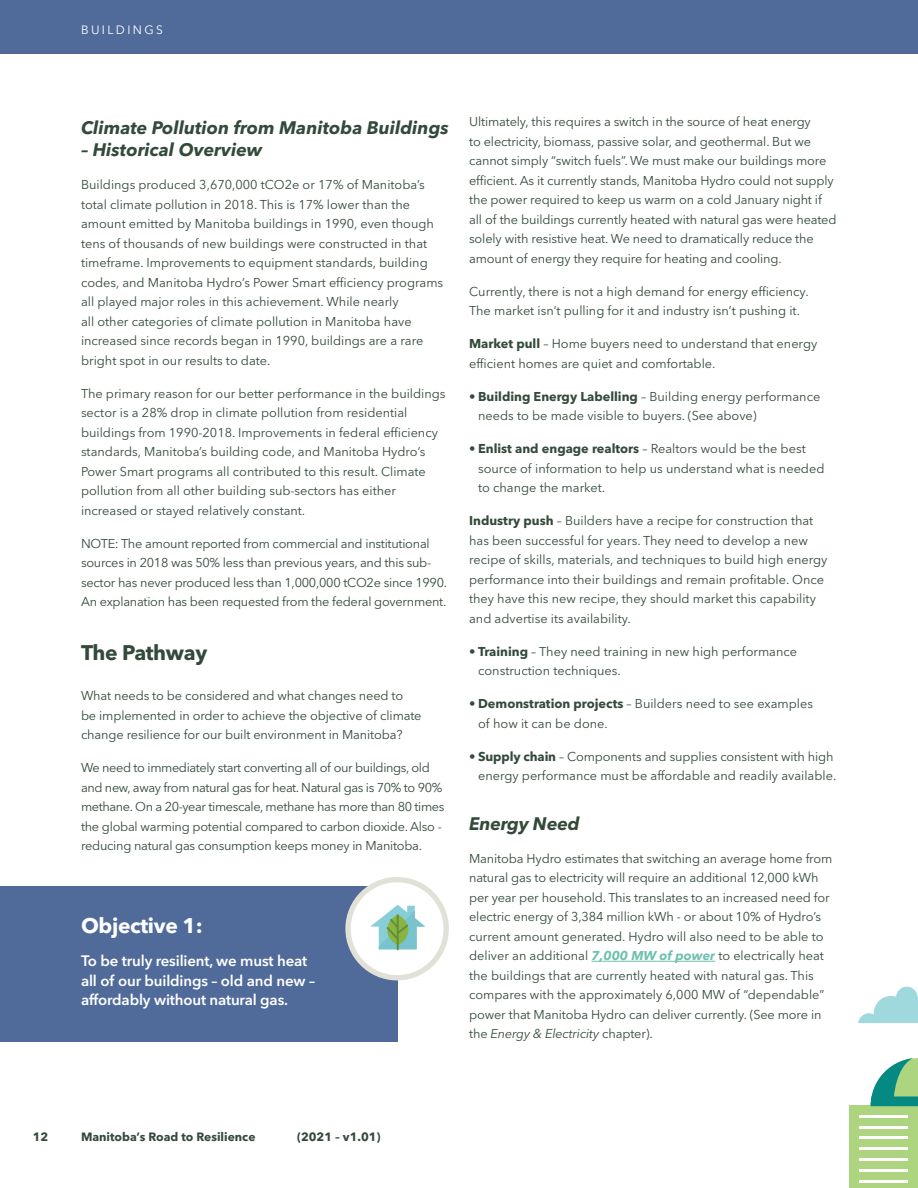
<style>
.page{position:relative;width:918px;height:1188px;background:#fff}
.page>*{position:absolute;margin:0;border:0;box-sizing:border-box;transform-origin:0 0}
.Subhead_1{font:700 21px "Avenir Next LT Pro";letter-spacing:-.015em;color:#fff}
.Subhead_1-2{font:700 21px "Avenir Next LT Pro";letter-spacing:-.015em;color:#334a3a}
.Subhead_2{font:italic 700 18px "Avenir Next LTW02";color:#334a3a}
.Call-out{font:600 15px/19.5px "Avenir Next LT Pro";letter-spacing:-.01em;color:#fff}
.t1{font:12.75px/19.5px "Avenir Next LT Pro";color:#334a3a}
.t2{font:12.75px/19.5px "Avenir Next LT Pro";letter-spacing:-.03em;color:#334a3a}
.t3{font:12.75px/19.5px "Avenir Next LT Pro";letter-spacing:-.02em;color:#334a3a}
.t4{font:700 12px "Avenir Next LT Pro";color:#334a3a}
.Heading{font:12px "Avenir Next LT Pro";letter-spacing:.2em;color:#fff}
.s1{font-weight:700}
.s2{font-family:"Avenir Next LTW02";font-weight:700;font-style:italic;color:#6fc0b0}
.s3{font-style:italic}
</style>
<div class="page">
<div style="left:0;top:886px;width:397px;height:155px;background:#506b9a"></div>
<div style="left:348px;top:880px;width:98px;height:98px;background:#fff;border-radius:49px"></div>
<svg style="left:370px;top:905px;width:55px;height:45px"></svg>
<div style="left:345px;top:877px;width:104px;height:103px;border:5px solid #e1e1d8;border-radius:50%"></div>
<div style="left:0;top:0;width:918px;height:54px;background:#506b9a"></div>
<div style="left:849px;top:1106px;width:69px;height:82px;background:#add47e"></div>
<hr style="left:859px;top:1115px;width:49px;height:2px;background:#fff">
<hr style="left:859px;top:1126px;width:49px;height:2px;background:#fff">
<hr style="left:859px;top:1137px;width:49px;height:2px;background:#fff">
<hr style="left:859px;top:1148px;width:49px;height:2px;background:#fff">
<hr style="left:859px;top:1159px;width:49px;height:2px;background:#fff">
<hr style="left:859px;top:1169px;width:49px;height:3px;background:#fff">
<hr style="left:859px;top:1180px;width:49px;height:3px;background:#fff">
<svg style="left:871px;top:1058px;width:47px;height:48px"></svg>
<svg style="left:858px;top:987px;width:60px;height:36px"></svg>
<hr style="left:592px;top:961px;width:123px;height:1px;background:#6fc0b0">
<p class="Heading" style="left:81px;top:23px;width:84px">BUILDINGS</p>
<p class="Subhead_2" style="left:81px;top:117px;width:369px">Climate Pollution from Manitoba Buildings</p>
<p class="Subhead_2" style="left:81px;top:139px;width:183px">– Historical Overview</p>
<p class="t1" style="left:81px;top:175px;width:364px">Buildings produced 3,670,000 tCO2e or 17% of Manitoba’s total climate pollution in 2018. This is 17% lower than the amount emitted by Manitoba buildings in 1990, even though tens of thousands of new buildings were constructed in that timeframe. Improvements to equipment standards, building codes, and Manitoba Hydro’s Power Smart efficiency programs all played major roles in this achievement. While nearly<br>all other categories of climate pollution in Manitoba have increased since records began in 1990, buildings are a rare bright spot in our results to date.</p>
<p class="t1" style="left:81px;top:384px;width:366px">The primary reason for our better performance in the buildings sector is a 28% drop in climate pollution from residential buildings from 1990-2018. Improvements in federal efficiency standards, Manitoba’s building code, and Manitoba Hydro’s Power Smart programs all contributed to this result. Climate pollution from all other building sub-sectors has either increased or stayed relatively constant.</p>
<p class="t3" style="left:81px;top:534px;width:368px">NOTE: The amount reported from commercial and institutional sources in 2018 was 50% less than previous years, and this sub&shy;sector has never produced less than 1,000,000 tCO2e since 1990.<br>An explanation has been requested from the federal government.</p>
<p class="Subhead_1-2" style="left:81px;top:640px;width:128px">The Pathway</p>
<p class="t1" style="left:81px;top:686px;width:342px">What needs to be considered and what changes need to be implemented in order to achieve the objective of climate change resilience for our built environment in Manitoba?</p>
<p class="t2" style="left:81px;top:758px;width:365px">We need to immediately start converting all of our buildings, old and new, away from natural gas for heat. Natural gas is 70% to 90% methane. On a 20-year timescale, methane has more than 80 times the global warming potential compared to carbon dioxide. Also - reducing natural gas consumption keeps money in Manitoba.</p>
<p class="Subhead_1" style="left:81px;top:913px;width:123px">Objective 1:</p>
<p class="Call-out" style="left:81px;top:951px;width:236px">To be truly resilient, we must heat all of our buildings – old and new – affordably without natural gas.</p>
<p class="t1" style="left:469px;top:112px;width:369px">Ultimately, this requires a switch in the source of heat energy<br>to electricity, biomass, passive solar, and geothermal. But we cannot simply “switch fuels”. We must make our buildings more efficient. As it currently stands, Manitoba Hydro could not supply the power required to keep us warm on a cold January night if all of the buildings currently heated with natural gas were heated solely with resistive heat. We need to dramatically reduce the amount of energy they require for heating and cooling.</p>
<p class="t1" style="left:469px;top:282px;width:341px">Currently, there is not a high demand for energy efficiency.<br>The market isn’t pulling for it and industry isn’t pushing it.</p>
<p class="t1" style="left:469px;top:334px;width:350px"><span class="s1">Market pull</span> – Home buyers need to understand that energy efficient homes are quiet and comfortable.</p>
<p class="t1" style="left:478px;top:387px;width:344px;text-indent:-9px">• <span class="s1">Building Energy Labelling</span> – Building energy performance needs to be made visible to buyers. (See above)</p>
<p class="t1" style="left:478px;top:439px;width:348px;text-indent:-9px">• <span class="s1">Enlist and engage realtors</span> – Realtors would be the best source of information to help us understand what is needed to change the market.</p>
<p class="t1" style="left:469px;top:511px;width:360px"><span class="s1">Industry push</span> – Builders have a recipe for construction that has been successful for years. They need to develop a new recipe of skills, materials, and techniques to build high energy performance into their buildings and remain profitable. Once they have this new recipe, they should market this capability and advertise its availability.</p>
<p class="t1" style="left:478px;top:642px;width:321px;text-indent:-9px">• <span class="s1">Training</span> – They need training in new high performance construction techniques.</p>
<p class="t1" style="left:478px;top:694px;width:337px;text-indent:-9px">• <span class="s1">Demonstration projects</span> – Builders need to see examples of how it can be done.</p>
<p class="t1" style="left:469px;top:747px;width:369px;text-align:right">• <span class="s1">Supply chain</span> – Components and supplies consistent with high energy performance must be affordable and readily available.</p>
<p class="Subhead_2" style="left:469px;top:812px;width:112px">Energy Need</p>
<p class="t1" style="left:469px;top:849px;width:365px">Manitoba Hydro estimates that switching an average home from natural gas to electricity will require an additional 12,000 kWh per year per household. This translates to an increased need for electric energy of 3,384 million kWh - or about 10% of Hydro’s current amount generated. Hydro will also need to be able to deliver an additional <span class="s2">7,000 MW of power</span> to electrically heat the buildings that are currently heated with natural gas. This compares with the approximately 6,000 MW of “dependable” power that Manitoba Hydro can deliver currently. (See more in the <span class="s3">Energy &amp; Electricity</span> chapter).</p>
<p class="t4" style="left:33px;top:1129px;width:17px">12</p>
<p class="t4" style="left:81px;top:1129px;width:176px">Manitoba’s Road to Resilience</p>
<p class="t4" style="left:297px;top:1129px;width:85px">(2021 – v1.01)</p>
</div>
